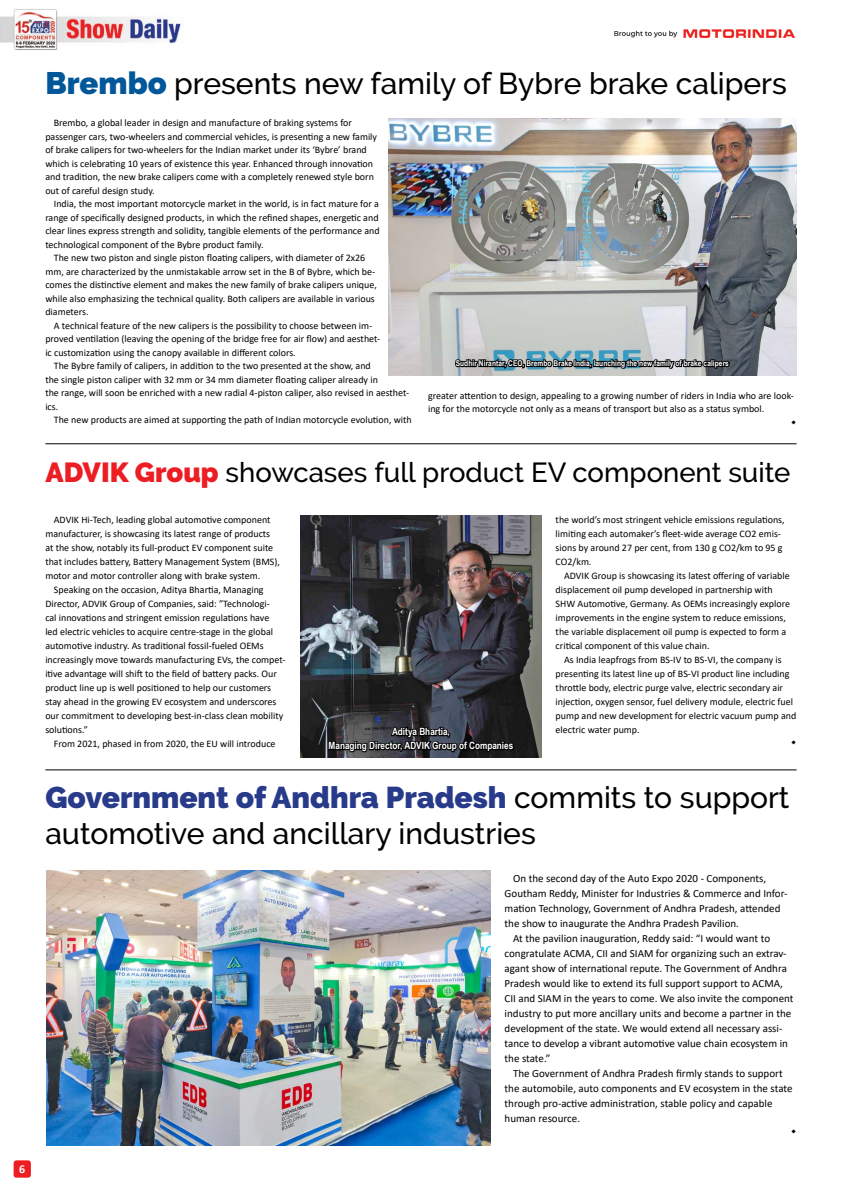
<style>
.page{position:relative;width:842px;height:1191px;background:#fff}
.page>*{position:absolute;margin:0;border:0;box-sizing:border-box;transform-origin:0 0}
.t1{font:500 30px/36px "Raleway";color:#000}
.t2{font:500 27.5px "Raleway";color:#000}
.t3{font:700 12px "Calibri";color:#fff}
.t4{font:11px "Calibri";color:#000}
.t5{font:10px/13.5px "Calibri";color:#000}
.t6{font:700 10px/14px "Arial Narrow";color:#fff;text-align:center}
.t7{font:700 8px "Arial Narrow";letter-spacing:.01em;color:#fff}
.s1{font-weight:900;font-size:31px;color:#005799}
.s2{font-weight:900;color:#ed1d24}
.s3{font-weight:900;color:#283a8a}
</style>
<div class="page">
<img style="left:47px;top:870px;width:443px;height:275px">
<div style="left:14px;top:1160px;width:17px;height:17px;background:#ed1d24;border-radius:3px"></div>
<img style="left:0;top:9px;width:181px;height:40px">
<img style="left:614px;top:29px;width:182px;height:10px">
<img style="left:388px;top:118px;width:409px;height:258px">
<svg style="left:453px;top:354px;width:278px;height:20px"></svg>
<img style="left:300px;top:515px;width:241px;height:243px">
<svg style="left:327px;top:716px;width:189px;height:40px"></svg>
<hr style="left:45px;top:443px;width:752px;height:1px;background:#000">
<hr style="left:45px;top:769px;width:752px;height:1px;background:#000">
<p class="t3" style="left:19px;top:1160px;width:8px">6</p>
<h1 class="t1" style="left:45px;top:66px;width:743px"><span class="s1">Brembo</span> presents new family of Bybre brake calipers</h1>
<p class="t5" style="left:45px;top:116px;width:333px;text-indent:8px">Brembo, a global leader in design and manufacture of braking systems for passenger cars, two-wheelers and commercial vehicles, is presenting a new family of brake calipers for two-wheelers for the Indian market under its ‘Bybre’ brand which is celebrating 10 years of existence this year. Enhanced through innovation and tradition, the new brake calipers come with a completely renewed style born out of careful design study.</p>
<p class="t5" style="left:45px;top:197px;width:336px;text-align:justify;text-indent:8px">India, the most important motorcycle market in the world, is in fact mature for a range of specifically designed products, in which the refined shapes, energetic and clear lines express strength and solidity, tangible elements of the performance and technological component of the Bybre product family.</p>
<p class="t5" style="left:45px;top:251px;width:333px;text-indent:8px">The new two piston and single piston floating calipers, with diameter of 2x26 mm, are characterized by the unmistakable arrow set in the B of Bybre, which be&shy;comes the distinctive element and makes the new family of brake calipers unique, while also emphasizing the technical quality. Both calipers are available in various diameters.</p>
<p class="t5" style="left:45px;top:318px;width:336px;text-indent:8px">A technical feature of the new calipers is the possibility to choose between im&shy;proved ventilation (leaving the opening of the bridge free for air flow) and aesthet&shy;ic customization using the canopy available in different colors.</p>
<p class="t5" style="left:45px;top:359px;width:365px;text-indent:8px">The Bybre family of calipers, in addition to the two presented at the show, and<br>the single piston caliper with 32 mm or 34 mm diameter floating caliper already in<br>the range, will soon be enriched with a new radial 4-piston caliper, also revised in aesthet&shy;ics.</p>
<p class="t5" style="left:54px;top:413px;width:359px">The new products are aimed at supporting the path of Indian motorcycle evolution, with</p>
<p class="t7" style="left:456px;top:357px;width:275px">Sudhir Nirantar, CEO, Brembo Brake India, launching the new family of brake calipers</p>
<p class="t5" style="left:428px;top:388px;width:367px">greater attention to design, appealing to a growing number of riders in India who are look&shy;ing for the motorcycle not only as a means of transport but also as a status symbol.</p>
<h2 class="t2" style="left:45px;top:457px;width:747px"><span class="s2">ADVIK Group</span> showcases full product EV component suite</h2>
<p class="t5" style="left:54px;top:512px;width:218px">ADVIK Hi-Tech, leading global automotive component</p>
<p class="t5" style="left:45px;top:526px;width:226px">manufacturer, is showcasing its latest range of products</p>
<p class="t5" style="left:45px;top:540px;width:229px">at the show, notably its full-product EV component suite</p>
<p class="t5" style="left:45px;top:554px;width:236px">that includes battery, Battery Management System (BMS),</p>
<p class="t5" style="left:45px;top:568px;width:216px">motor and motor controller along with brake system.</p>
<p class="t5" style="left:54px;top:582px;width:211px">Speaking on the occasion, Aditya Bhartia, Managing</p>
<p class="t5" style="left:45px;top:596px;width:226px">Director, ADVIK Group of Companies, said: ”Technologi-</p>
<p class="t5" style="left:45px;top:610px;width:225px">cal innovations and stringent emission regulations have</p>
<p class="t5" style="left:45px;top:624px;width:229px">led electric vehicles to acquire centre-stage in the global</p>
<p class="t5" style="left:45px;top:638px;width:220px">automotive industry. As traditional fossil-fueled OEMs</p>
<p class="t5" style="left:45px;top:652px;width:242px">increasingly move towards manufacturing EVs, the compet-</p>
<p class="t5" style="left:45px;top:666px;width:233px">itive advantage will shift to the field of battery packs. Our</p>
<p class="t5" style="left:45px;top:680px;width:227px">product line up is well positioned to help our customers</p>
<p class="t5" style="left:45px;top:694px;width:233px">stay ahead in the growing EV ecosystem and underscores</p>
<p class="t5" style="left:45px;top:708px;width:239px">our commitment to developing best-in-class clean mobility</p>
<p class="t5" style="left:45px;top:722px;width:44px">solutions.”</p>
<p class="t5" style="left:54px;top:736px;width:223px">From 2021, phased in from 2020, the EU will introduce</p>
<p class="t6" style="left:329px;top:724px;width:186px">Aditya Bhartia,<br>Managing Director, ADVIK Group of Companies</p>
<p class="t5" style="left:556px;top:512px;width:231px;line-height:14px">the world’s most stringent vehicle emissions regulations, limiting each automaker’s fleet-wide average CO2 emis&shy;sions by around 27 per cent, from 130 g CO2/km to 95 g CO2/km.</p>
<p class="t5" style="left:556px;top:568px;width:236px;line-height:14px;text-indent:8px">ADVIK Group is showcasing its latest offering of variable displacement oil pump developed in partnership with SHW Automotive, Germany. As OEMs increasingly explore improvements in the engine system to reduce emissions, the variable displacement oil pump is expected to form a critical component of this value chain.</p>
<p class="t5" style="left:556px;top:652px;width:242px;line-height:14px;text-indent:8px">As India leapfrogs from BS-IV to BS-VI, the company is presenting its latest line up of BS-VI product line including throttle body, electric purge valve, electric secondary air injection, oxygen sensor, fuel delivery module, electric fuel pump and new development for electric vacuum pump and electric water pump.</p>
<h1 class="t1" style="left:45px;top:779px;width:746px"><span class="s3">Government of Andhra Pradesh</span> commits to support automotive and ancillary industries</h1>
<p class="t4" style="left:513px;top:870px;width:255px">On the second day of the Auto Expo 2020 - Components,</p>
<p class="t4" style="left:505px;top:885px;width:284px">Goutham Reddy, Minister for Industries &amp; Commerce and Infor-</p>
<p class="t4" style="left:505px;top:900px;width:277px">mation Technology, Government of Andhra Pradesh, attended</p>
<p class="t4" style="left:505px;top:915px;width:236px">the show to inaugurate the Andhra Pradesh Pavilion.</p>
<p class="t4" style="left:513px;top:930px;width:258px">At the pavilion inauguration, Reddy said: “I would want to</p>
<p class="t4" style="left:505px;top:945px;width:283px">congratulate ACMA, CII and SIAM for organizing such an extrav-</p>
<p class="t4" style="left:505px;top:960px;width:284px">agant show of international repute. The Government of Andhra</p>
<p class="t4" style="left:505px;top:975px;width:280px">Pradesh would like to extend its full support support to ACMA,</p>
<p class="t4" style="left:505px;top:990px;width:290px">CII and SIAM in the years to come. We also invite the component</p>
<p class="t4" style="left:505px;top:1005px;width:288px">industry to put more ancillary units and become a partner in the</p>
<p class="t4" style="left:505px;top:1020px;width:279px">development of the state. We would extend all necessary assi-</p>
<p class="t4" style="left:505px;top:1035px;width:285px">tance to develop a vibrant automotive value chain ecosystem in</p>
<p class="t4" style="left:505px;top:1050px;width:47px">the state.”</p>
<p class="t4" style="left:513px;top:1065px;width:271px">The Government of Andhra Pradesh firmly stands to support</p>
<p class="t4" style="left:505px;top:1080px;width:289px">the automobile, auto components and EV ecosystem in the state</p>
<p class="t4" style="left:505px;top:1095px;width:269px">through pro-active administration, stable policy and capable</p>
<p class="t4" style="left:505px;top:1110px;width:77px">human resource.</p>
</div>
